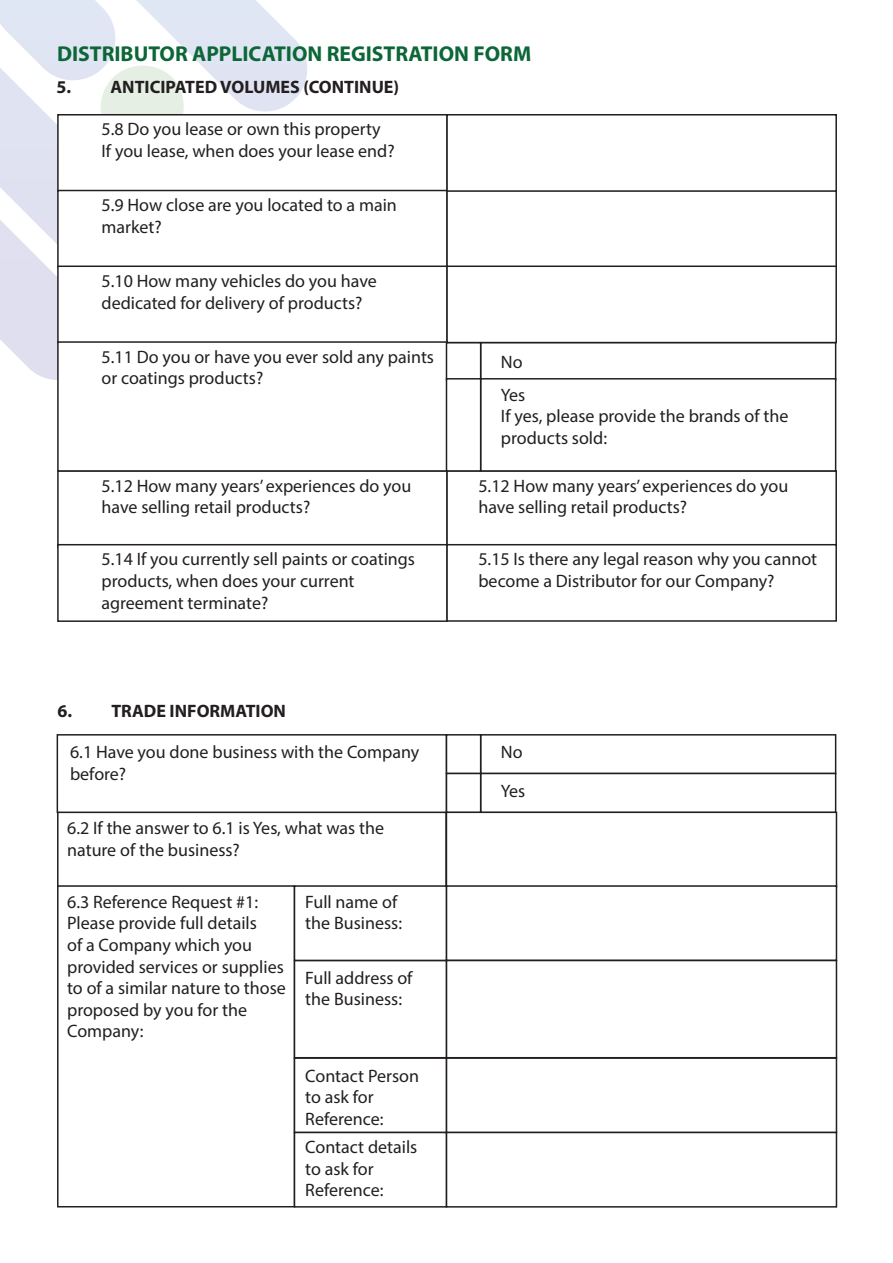
<style>
.page{position:relative;width:893px;height:1263px;background:#fff}
.page>*{position:absolute;margin:0;border:0;box-sizing:border-box;transform-origin:0 0}
.t1{font:700 21.6px "Myriad Pro";color:#0c6638}
.t2{font:18px/21.6px "Myriad Pro";color:#231f20}
.t3{font:700 18px "Myriad Pro";color:#231f20}
</style>
<div class="page">
<svg style="left:0;top:0;width:307px;height:380px"></svg>
<div style="left:57px;top:885px;width:238px;height:322px;background:#fff;border:2px solid #231f20"></div>
<div style="left:446px;top:885px;width:391px;height:76px;background:#fff;border:2px solid #231f20"></div>
<div style="left:446px;top:960px;width:391px;height:98px;background:#fff;border:2px solid #231f20"></div>
<div style="left:446px;top:1057px;width:391px;height:76px;background:#fff;border:2px solid #231f20"></div>
<div style="left:446px;top:1132px;width:391px;height:75px;background:#fff;border:2px solid #231f20"></div>
<div style="left:294px;top:960px;width:153px;height:98px;background:#fff;border:2px solid #231f20"></div>
<div style="left:294px;top:885px;width:153px;height:76px;background:#fff;border:2px solid #231f20"></div>
<div style="left:294px;top:1057px;width:153px;height:76px;background:#fff;border:2px solid #231f20"></div>
<div style="left:294px;top:1132px;width:153px;height:75px;background:#fff;border:2px solid #231f20"></div>
<div style="left:57px;top:734px;width:390px;height:79px;background:#fff;border:2px solid #231f20"></div>
<div style="left:480px;top:734px;width:356px;height:40px;background:#fff;border:2px solid #231f20"></div>
<div style="left:446px;top:734px;width:35px;height:40px;background:#fff;border:2px solid #231f20"></div>
<div style="left:480px;top:773px;width:356px;height:40px;background:#fff;border:2px solid #231f20"></div>
<div style="left:446px;top:773px;width:35px;height:40px;background:#fff;border:2px solid #231f20"></div>
<div style="left:57px;top:114px;width:391px;height:78px;background:#fff;border:2px solid #231f20"></div>
<div style="left:57px;top:190px;width:391px;height:78px;background:#fff;border:2px solid #231f20"></div>
<div style="left:446px;top:190px;width:391px;height:78px;background:#fff;border:2px solid #231f20"></div>
<div style="left:446px;top:114px;width:391px;height:78px;background:#fff;border:2px solid #231f20"></div>
<div style="left:57px;top:265px;width:391px;height:78px;background:#fff;border:2px solid #231f20"></div>
<div style="left:446px;top:265px;width:391px;height:78px;background:#fff;border:2px solid #231f20"></div>
<div style="left:446px;top:470px;width:391px;height:78px;background:#fff;border:2px solid #231f20"></div>
<div style="left:57px;top:341px;width:391px;height:131px;background:#fff;border:2px solid #231f20"></div>
<div style="left:480px;top:342px;width:356px;height:39px;background:#fff;border:2px solid #231f20"></div>
<div style="left:446px;top:342px;width:35px;height:39px;background:#fff;border:2px solid #231f20"></div>
<div style="left:480px;top:378px;width:356px;height:94px;background:#fff;border:2px solid #231f20"></div>
<div style="left:446px;top:378px;width:35px;height:94px;background:#fff;border:2px solid #231f20"></div>
<div style="left:57px;top:544px;width:391px;height:78px;background:#fff;border:2px solid #231f20"></div>
<div style="left:446px;top:544px;width:391px;height:78px;background:#fff;border:2px solid #231f20"></div>
<p class="t1" style="left:57px;top:40px;width:476px">DISTRIBUTOR APPLICATION REGISTRATION FORM</p>
<p class="t3" style="left:56px;top:75px;width:344px">5. ANTICIPATED VOLUMES (CONTINUE)</p>
<p class="t2" style="left:102px;top:118px;width:295px">5.8 Do you lease or own this property<br>If you lease, when does your lease end?</p>
<p class="t2" style="left:102px;top:194px;width:297px">5.9 How close are you located to a main market?</p>
<p class="t2" style="left:102px;top:270px;width:277px">5.10 How many vehicles do you have dedicated for delivery of products?</p>
<p class="t2" style="left:102px;top:346px;width:334px">5.11 Do you or have you ever sold any paints or coatings products?</p>
<p class="t2" style="left:501px;top:346px;width:26px;line-height:32.4px">No<br>Yes</p>
<p class="t2" style="left:501px;top:405px;width:289px">If yes, please provide the brands of the products sold:</p>
<p class="t2" style="left:478px;top:474px;width:311px">5.12 How many years’ experiences do you have selling retail products?</p>
<p class="t2" style="left:102px;top:548px;width:315px">5.14 If you currently sell paints or coatings products, when does your current agreement terminate?</p>
<p class="t2" style="left:478px;top:548px;width:340px">5.15 Is there any legal reason why you cannot become a Distributor for our Company?</p>
<p class="t2" style="left:102px;top:474px;width:311px">5.12 How many years’ experiences do you have selling retail products?</p>
<p class="t3" style="left:57px;top:700px;width:230px">6. TRADE INFORMATION</p>
<p class="t2" style="left:70px;top:741px;width:351px">6.1 Have you done business with the Company before?</p>
<p class="t2" style="left:67px;top:817px;width:319px">6.2 If the answer to 6.1 is Yes, what was the nature of the business?</p>
<p class="t2" style="left:67px;top:890px;width:220px">6.3 Reference Request #1:<br>Please provide full details<br>of a Company which you provided services or supplies to of a similar nature to those proposed by you for the<br>Company:</p>
<p class="t2" style="left:305px;top:890px;width:98px">Full name of the Business:</p>
<p class="t2" style="left:305px;top:966px;width:109px">Full address of the Business:</p>
<p class="t2" style="left:305px;top:1064px;width:115px">Contact Person to ask for<br>Reference:</p>
<p class="t2" style="left:305px;top:1136px;width:114px">Contact details to ask for<br>Reference:</p>
<p class="t2" style="left:501px;top:732px;width:26px;line-height:38.7px">No<br>Yes</p>
</div>
